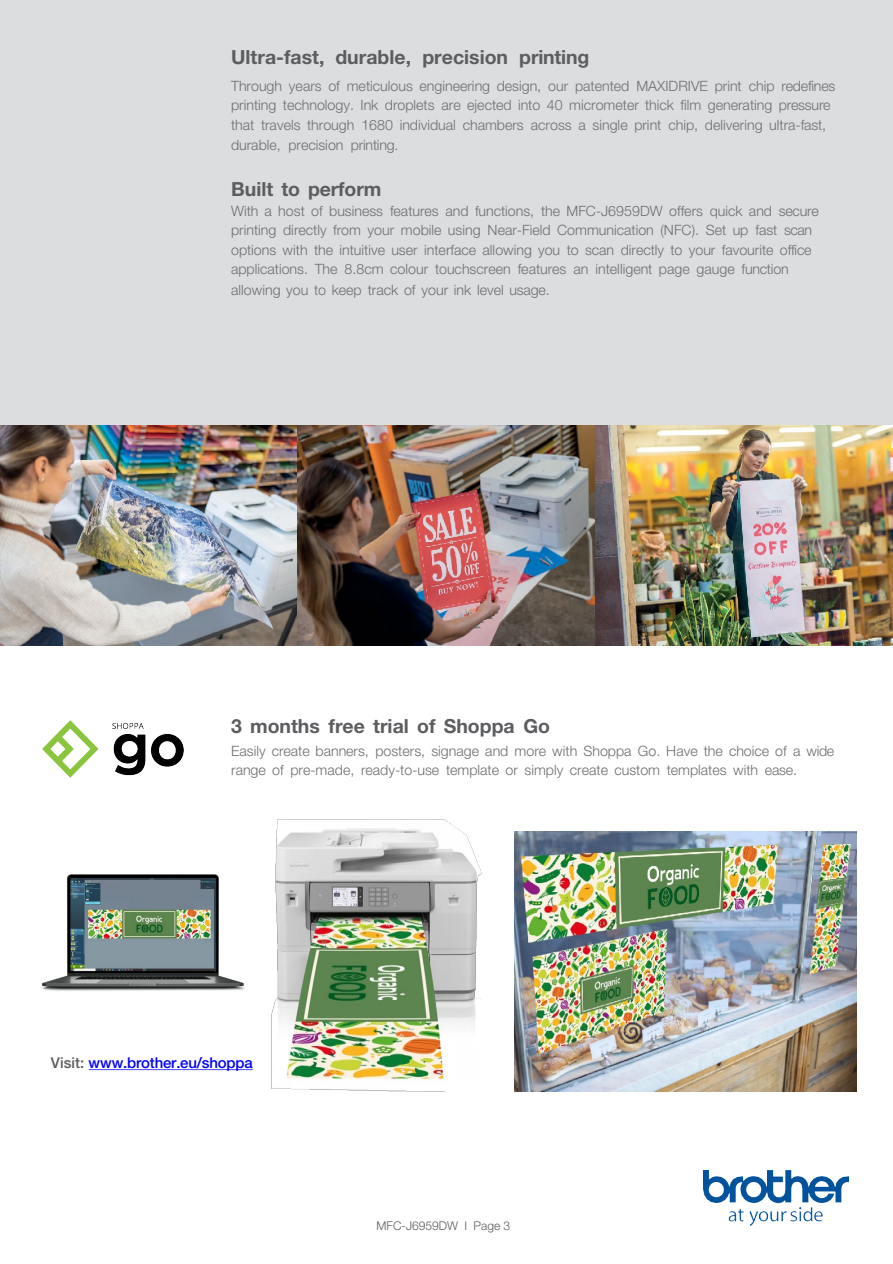
<style>
.page{position:relative;width:893px;height:1264px;background:#fff}
.page>*{position:absolute;margin:0;border:0;box-sizing:border-box;transform-origin:0 0}
.t1{font:700 19.5px "Helvetica Neue LTW1 G";color:#5c5d60}
.t2{font:500 15px "Helvetica Neue LTW1 G";letter-spacing:-.01em;color:#00f}
.t3{font:300 14.25px/19.5px "Helvetica Neue LTW1 G";color:#6d6e71}
.t4{font:300 12px "Helvetica Neue LTW1 G";letter-spacing:-.005em;color:#5c5d60}
.s1{color:#5c5d60}
</style>
<div class="page">
<img style="left:42px;top:874px;width:203px;height:117px">
<div style="left:0;top:0;width:892px;height:472px;background:#dcddde"></div>
<img style="left:703px;top:1170px;width:145px;height:54px">
<img style="left:272px;top:819px;width:210px;height:272px">
<img style="left:514px;top:831px;width:342px;height:259px">
<img style="left:43px;top:720px;width:141px;height:57px">
<svg style="left:89px;top:1069px;width:164px;height:1px"></svg>
<img style="left:0;top:425px;width:892px;height:220px">
<p class="t1" style="left:231px;top:45px;width:360px">Ultra-fast, durable, precision printing</p>
<p class="t3" style="left:231px;top:76px;width:605px">Through years of meticulous engineering design, our patented MAXIDRIVE print chip redefines printing technology. Ink droplets are ejected into 40 micrometer thick film generating pressure that travels through 1680 individual chambers across a single print chip, delivering ultra-fast, durable, precision printing.</p>
<p class="t1" style="left:231px;top:177px;width:152px">Built to perform</p>
<p class="t3" style="left:231px;top:201px;width:589px">With a host of business features and functions, the MFC-J6959DW offers quick and secure printing directly from your mobile using Near-Field Communication (NFC). Set up fast scan options with the intuitive user interface allowing you to scan directly to your favourite office applications. The 8.8cm colour touchscreen features an intelligent page gauge function</p>
<p class="t3" style="left:231px;top:280px;width:320px">allowing you to keep track of your ink level usage.</p>
<p class="t1" style="left:231px;top:713px;width:320px">3 months free trial of Shoppa Go</p>
<p class="t3" style="left:231px;top:740px;width:604px">Easily create banners, posters, signage and more with Shoppa Go. Have the choice of a wide range of pre-made, ready-to-use template or simply create custom templates with ease.</p>
<p class="t2" style="left:51px;top:1053px;width:203px"><span class="s1">Visit:</span> www.brother.eu/shoppa</p>
<p class="t4" style="left:376px;top:1217px;width:135px">MFC-J6959DW I Page 3</p>
</div>
